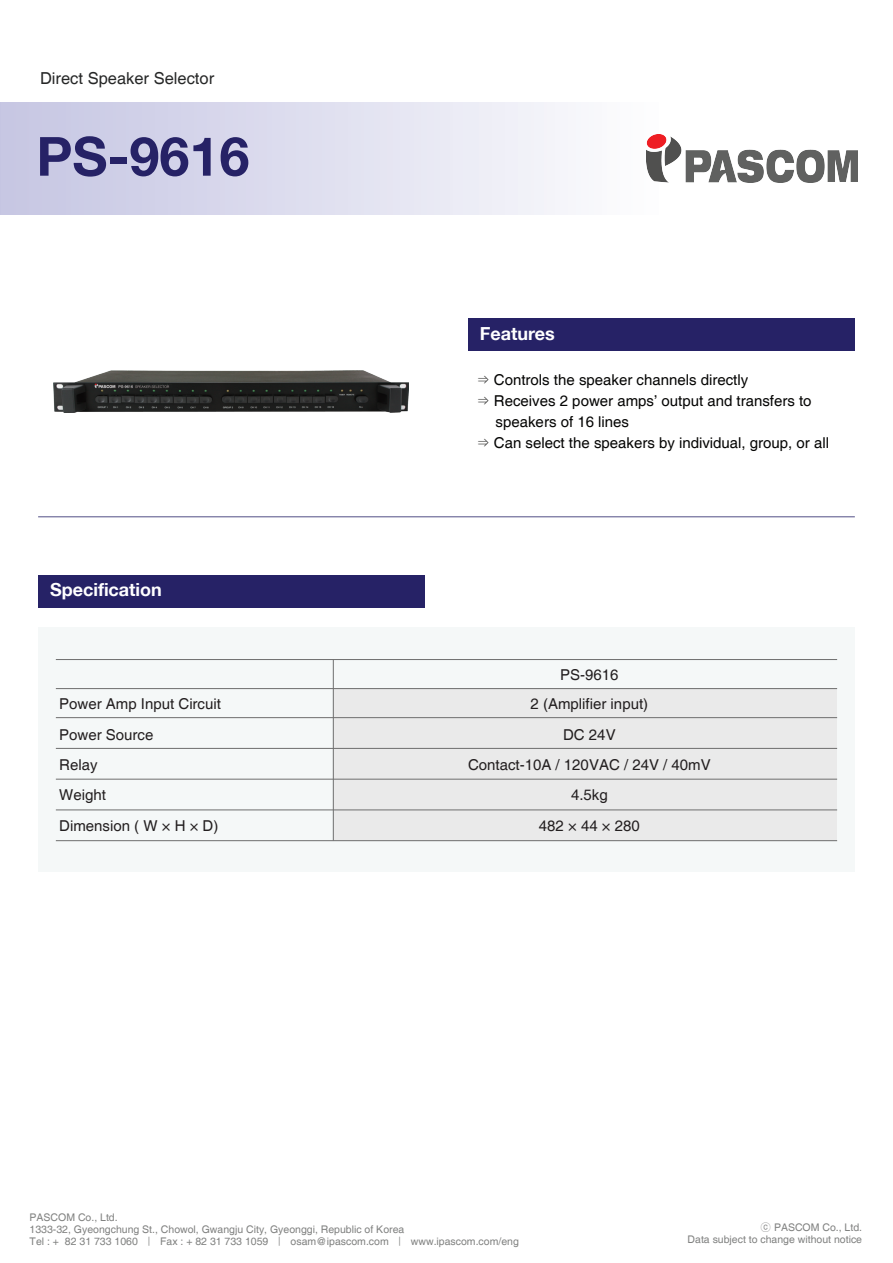
<style>
.page{position:relative;width:893px;height:1263px;background:#fff}
.page>*{position:absolute;margin:0;border:0;box-sizing:border-box;transform-origin:0 0}
.t1{font:700 54px "Helvetica 75";color:#262266}
.t2{font:700 18px "Helvetica 75";color:#fff}
.t3{font:16.5px "Helvetica";color:#262727}
.t4{font:15px "Helvetica";color:#050504}
.t5{font:15px "Helvetica";color:#231f20}
.t6{font:10.5px/12px "Helvetica";color:#808180}
.s1{font-family:"Gulim"}
</style>
<div class="page">
<div style="left:0;top:102px;width:667px;height:112px;background:linear-gradient(to right,#c5c5e2,#fdfdfe)"></div>
<div style="left:38px;top:575px;width:386px;height:32px;background:#262266"></div>
<div style="left:468px;top:319px;width:386px;height:32px;background:#262266"></div>
<div style="left:38px;top:627px;width:817px;height:245px;background:#f5f8f8"></div>
<div style="left:333px;top:688px;width:504px;height:153px;background:#eaeaea"></div>
<hr style="left:56px;top:809px;width:781px;height:1px;background:#6e6e6e">
<hr style="left:56px;top:840px;width:781px;height:1px;background:#6e6e6e">
<hr style="left:56px;top:779px;width:781px;height:1px;background:#6e6e6e">
<hr style="left:56px;top:748px;width:781px;height:1px;background:#6e6e6e">
<hr style="left:56px;top:717px;width:781px;height:1px;background:#6e6e6e">
<hr style="left:56px;top:688px;width:781px;height:1px;background:#6e6e6e">
<hr style="left:56px;top:659px;width:781px;height:1px;background:#6e6e6e">
<hr style="left:333px;top:659px;width:1px;height:182px;background:#6e6e6e">
<hr style="left:38px;top:517px;width:817px;height:1px;background:#262266">
<img style="left:646px;top:135px;width:212px;height:47px">
<img style="left:54px;top:371px;width:355px;height:42px">
<h3 class="t3" style="left:40px;top:69px;width:176px">Direct Speaker Selector</h3>
<h1 class="t1" style="left:36px;top:123px;width:215px">PS-9616</h1>
<h2 class="t2" style="left:50px;top:579px;width:113px">Specification</h2>
<h3 class="t5" style="left:59px;top:695px;width:163px">Power Amp Input Circuit</h3>
<h3 class="t5" style="left:59px;top:726px;width:96px">Power Source</h3>
<h3 class="t5" style="left:59px;top:756px;width:40px">Relay</h3>
<h2 class="t2" style="left:480px;top:322px;width:77px">Features</h2>
<h3 class="t4" style="left:475px;top:371px;width:275px"><span class="s1">⇒</span> Controls the speaker channels directly</h3>
<h3 class="t4" style="left:475px;top:392px;width:338px"><span class="s1">⇒</span> Receives 2 power amps’ output and transfers to</h3>
<h3 class="t4" style="left:496px;top:413px;width:135px">speakers of 16 lines</h3>
<h3 class="t4" style="left:475px;top:434px;width:356px"><span class="s1">⇒</span> Can select the speakers by individual, group, or all</h3>
<h3 class="t5" style="left:560px;top:666px;width:60px">PS-9616</h3>
<h3 class="t5" style="left:531px;top:695px;width:119px">2 (Amplifier input)</h3>
<h3 class="t5" style="left:563px;top:726px;width:54px">DC 24V</h3>
<h3 class="t5" style="left:468px;top:756px;width:244px">Contact-10A / 120VAC / 24V / 40mV</h3>
<h3 class="t5" style="left:59px;top:786px;width:48px">Weight</h3>
<h3 class="t5" style="left:571px;top:786px;width:38px">4.5kg</h3>
<h3 class="t5" style="left:59px;top:817px;width:161px">Dimension ( W × H × D)</h3>
<h3 class="t5" style="left:539px;top:817px;width:102px">482 × 44 × 280</h3>
<p class="t6" style="left:30px;top:1211px;width:491px">PASCOM Co., Ltd.<br>1333-32, Gyeongchung St., Chowol, Gwangju City, Gyeonggi, Republic of Korea<br>Tel : + 82 31 733 1060 <span class="s1">｜</span> Fax : + 82 31 733 1059 <span class="s1">｜</span> osam@ipascom.com <span class="s1">｜</span> www.ipascom.com/eng</p>
<p class="t6" style="left:688px;top:1222px;width:176px;text-align:right"><span class="s1">ⓒ</span> PASCOM Co., Ltd.<br>Data subject to change without notice</p>
</div>
